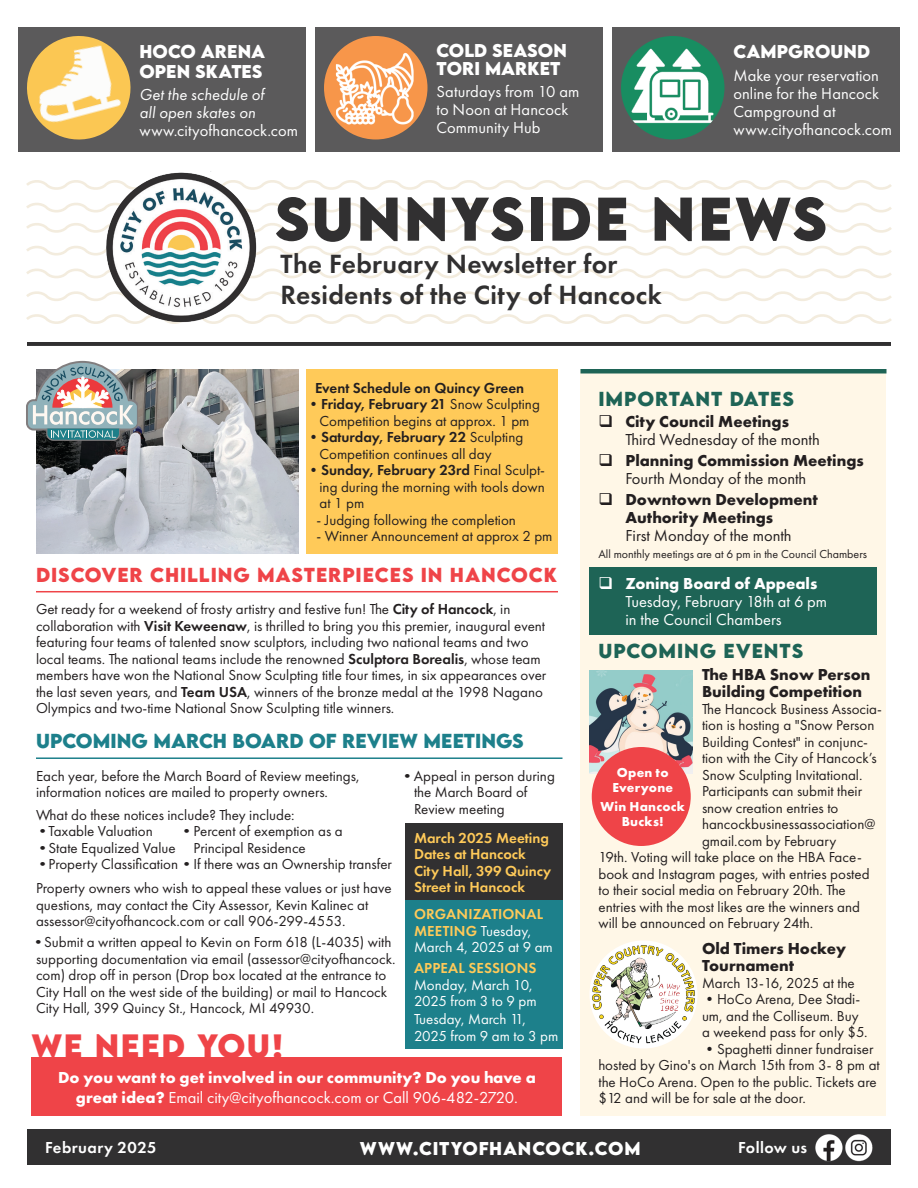
<style>
.page{position:relative;width:918px;height:1188px;background:#fff}
.page>*{position:absolute;margin:0;border:0;box-sizing:border-box;transform-origin:0 0}
.t1{font:700 54.75px "LEMONMILK";color:#313031}
.t2{font:700 30px "LEMONMILK";letter-spacing:.05em;color:#ef4448}
.t3{font:600 27.3px/32px "Futura PT";letter-spacing:.01em;color:#313031}
.t4{font:700 18px "LEMONMILK";letter-spacing:.05em;color:#ef4448}
.t5{font:700 18px "LEMONMILK";color:#1d808b}
.t6{font:700 18px "LEMONMILK";letter-spacing:.05em;color:#1e6456}
.t7{font:16.5px/18px "Futura PT";color:#fff}
.t8{font:700 16.5px/18px "Futura PT";color:#231f20}
.t9{font:700 16.5px/19.5px "Futura PT";color:#fff;text-align:center}
.t10{font:italic 16.5px/18px "Futura PT";letter-spacing:.005em;color:#fff}
.t11{font:700 16.5px/18px "LEMONMILK";letter-spacing:.005em;color:#fff}
.t12{font:16.5px/18px "Futura PT";color:#231f20}
.t13{font:700 16.5px "LEMONMILK";letter-spacing:.05em;color:#fff}
.t14{font:600 16.5px "Futura PT";letter-spacing:.025em;color:#fff}
.t15{font:15px/16.5px "Futura PT";color:#231f20}
.t16{font:15px/16.5px "Futura PT";color:#fff}
.t17{font:600 15px/16.5px "Futura PT";color:#ffca59}
.t18{font:600 15px "Futura PT";color:#231f20}
.t19{font:700 13.5px/15px "Futura PT";letter-spacing:.02em;color:#fff;text-align:center}
.t20{font:12px "Futura PT";color:#231f20}
.s1{font-style:normal}
.s2{font-weight:600}
.s3{font-weight:800}
.s4{font-weight:600;color:#ffca59}
.s5{font-weight:400}
.s6{font-weight:700}
</style>
<div class="page">
<svg style="left:26px;top:223px;width:866px;height:10px"></svg>
<svg style="left:26px;top:246px;width:866px;height:10px"></svg>
<svg style="left:26px;top:268px;width:866px;height:11px"></svg>
<svg style="left:26px;top:291px;width:866px;height:10px"></svg>
<svg style="left:26px;top:314px;width:866px;height:10px"></svg>
<svg style="left:26px;top:180px;width:866px;height:10px"></svg>
<svg style="left:26px;top:203px;width:866px;height:10px"></svg>
<div style="left:27px;top:1130px;width:864px;height:36px;background:#313031"></div>
<img style="left:815px;top:1134px;width:58px;height:28px">
<div style="left:32px;top:1058px;width:530px;height:58px;background:#ef4448"></div>
<img style="left:101px;top:171px;width:162px;height:153px">
<hr style="left:27px;top:342px;width:864px;height:4px;background:#313031">
<div style="left:315px;top:27px;width:288px;height:124px;background:#5b5a5b"></div>
<div style="left:612px;top:27px;width:288px;height:124px;background:#5b5a5b"></div>
<div style="left:18px;top:27px;width:288px;height:124px;background:#5b5a5b"></div>
<div style="left:580px;top:369px;width:306px;height:747px;background:#fff7e7"></div>
<div style="left:590px;top:567px;width:288px;height:67px;background:#1e6456"></div>
<div style="left:580px;top:369px;width:306px;height:5px;background:#1e6456"></div>
<hr style="left:36px;top:591px;width:522px;height:1px;background:#ef4448">
<hr style="left:36px;top:757px;width:526px;height:2px;background:#1d808b">
<img style="left:27px;top:36px;width:103px;height:103px">
<div style="left:324px;top:36px;width:104px;height:104px;background:#f7964a;border-radius:50%"></div>
<img style="left:336px;top:50px;width:78px;height:77px">
<img style="left:621px;top:36px;width:103px;height:104px;border-radius:52px">
<img style="left:36px;top:369px;width:262px;height:185px">
<div style="left:306px;top:369px;width:252px;height:185px;background:#ffca59"></div>
<img style="left:590px;top:671px;width:103px;height:103px">
<img style="left:591px;top:943px;width:105px;height:103px">
<div style="left:592px;top:747px;width:99px;height:99px;background:#ef4448;border-radius:50%"></div>
<div style="left:405px;top:824px;width:157px;height:76px;background:#313031"></div>
<div style="left:405px;top:900px;width:157px;height:148px;background:#1d808b"></div>
<svg style="left:26px;top:361px;width:112px;height:80px"></svg>
<p class="t11" style="left:140px;top:43px;width:127px">HOCO ARENA</p>
<p class="t11" style="left:140px;top:62px;width:124px">OPEN SKATES</p>
<p class="t10" style="left:140px;top:86px;width:160px">Get the schedule of<br>all open skates on <span class="s1">www.cityofhancock.com</span></p>
<p class="t11" style="left:436px;top:42px;width:132px">COLD SEASON<br>TORI MARKET</p>
<p class="t7" style="left:436px;top:83px;width:145px">Saturdays from 10 am to Noon at Hancock<br>Community Hub</p>
<p class="t11" style="left:734px;top:43px;width:138px">CAMPGROUND</p>
<p class="t7" style="left:734px;top:66px;width:160px">Make your reservation online for the Hancock<br>Campground at www.cityofhancock.com</p>
<p class="t1" style="left:274px;top:182px;width:82px">SUNNY</p>
<p class="t1" style="left:490px;top:182px;width:208px">SIDE NEW</p>
<p class="t1" style="left:792px;top:182px;width:36px">S</p>
<p class="t3" style="left:280px;top:247px;width:383px">The February Newsletter for<br>Residents of the City of Hancock</p>
<p class="t18" style="left:315px;top:378px;width:211px">Event Schedule on Quincy Green</p>
<p class="t15" style="left:306px;top:396px;width:235px;text-align:center">•<span class="s2">Friday, February 21</span> Snow Sculpting<br>Competition begins at approx. 1 pm</p>
<p class="t15" style="left:320px;top:429px;width:205px;text-indent:-14px">•<span class="s2">Saturday, February 22</span> Sculpting<br>Competition continues all day</p>
<p class="t15" style="left:320px;top:462px;width:227px;text-align:justify;text-indent:-14px">•<span class="s2">Sunday, February 23rd</span> Final Sculpt&shy;ing during the morning with tools down at 1 pm</p>
<p class="t15" style="left:316px;top:511px;width:201px">- Judging following the completion</p>
<p class="t15" style="left:316px;top:528px;width:238px">- Winner Announcement at approx 2 pm</p>
<p class="t4" style="left:36px;top:563px;width:523px">DISCOVER CHILLING MASTERPIECES IN HANCOCK</p>
<p class="t15" style="left:36px;top:601px;width:512px">Get ready for a weekend of frosty artistry and festive fun! The <span class="s2">City of Hancock</span>, in collaboration with <span class="s2">Visit Keweenaw</span>, is thrilled to bring you this premier, inaugural event featuring four teams of talented snow sculptors, including two national teams and two local teams. The national teams include the renowned <span class="s2">Sculptora Borealis</span>, whose team members have won the National Snow Sculpting title four times, in six appearances over the last seven years, and <span class="s2">Team USA</span>, winners of the bronze medal at the 1998 Nagano Olympics and two-time National Snow Sculpting title winners.</p>
<p class="t5" style="left:36px;top:729px;width:488px">UPCOMING MARCH BOARD OF REVIEW MEETINGS</p>
<p class="t15" style="left:36px;top:768px;width:325px">Each year, before the March Board of Review meetings, information notices are mailed to property owners.</p>
<p class="t15" style="left:36px;top:807px;width:260px">What do these notices include? They include:</p>
<p class="t15" style="left:414px;top:768px;width:142px;text-indent:-9px"><span class="s3">·</span> Appeal in person during the March Board of<br>Review meeting</p>
<p class="t15" style="left:194px;top:823px;width:151px;text-indent:-9px"><span class="s3">·</span> Percent of exemption as a<br>Principal Residence</p>
<p class="t15" style="left:40px;top:823px;width:114px"><span class="s3">·</span> Taxable Valuation</p>
<p class="t15" style="left:40px;top:840px;width:137px"><span class="s3">·</span> State Equalized Value</p>
<p class="t15" style="left:40px;top:856px;width:353px"><span class="s3">·</span> Property Classification <span class="s3">·</span> If there was an Ownership transfer</p>
<p class="t17" style="left:414px;top:829px;width:139px">March 2025 Meeting<br>Dates at Hancock<br>City Hall, 399 Quincy<br>Street in Hancock</p>
<p class="t16" style="left:414px;top:906px;width:140px"><span class="s4">ORGANIZATIONAL<br>MEETING</span> Tuesday,<br>March 4, 2025 at 9 am</p>
<p class="t17" style="left:414px;top:960px;width:124px">APPEAL SESSIONS</p>
<p class="t16" style="left:414px;top:976px;width:124px">Monday, March 10,<br>2025 from 3 to 9 pm</p>
<p class="t16" style="left:414px;top:1011px;width:146px">Tuesday, March 11,<br>2025 from 9 am to 3 pm</p>
<p class="t15" style="left:36px;top:880px;width:357px">Property owners who wish to appeal these values or just have questions, may contact the City Assessor, Kevin Kalinec at assessor@cityofhancock.com or call 906-299-4553.</p>
<p class="t15" style="left:36px;top:934px;width:361px"><span class="s3">·</span> Submit a written appeal to Kevin on Form 618 (L-4035) with supporting documentation via email (assessor@cityofhancock. com) drop off in person (Drop box located at the entrance to City Hall on the west side of the building) or mail to Hancock City Hall, 399 Quincy St., Hancock, MI 49930.</p>
<p class="t2" style="left:32px;top:1026px;width:253px">WE NEED YOU!</p>
<p class="t9" style="left:58px;top:1068px;width:479px">Do you want to get involved in our community? Do you have a great idea? <span class="s5">Email city@cityofhancock.com or Call 906-482-2720.</span></p>
<p class="t6" style="left:598px;top:387px;width:196px">IMPORTANT DATES</p>
<p class="t12" style="left:626px;top:413px;width:196px"><span class="s6">City Council Meetings<br></span>Third Wednesday of the month</p>
<p class="t8" style="left:626px;top:452px;width:240px">Planning Commission Meetings<br><span class="s5">Fourth Monday of the month</span></p>
<p class="t8" style="left:626px;top:491px;width:194px">Downtown Development<br>Authority Meetings<br><span class="s5">First Monday of the month</span></p>
<p class="t20" style="left:598px;top:547px;width:270px">All monthly meetings are at 6 pm in the Council Chambers</p>
<p class="t7" style="left:626px;top:574px;width:203px"><span class="s6">Zoning Board of Appeals<br></span>Tuesday, February 18th at 6 pm in the Council Chambers</p>
<p class="t6" style="left:598px;top:639px;width:205px">UPCOMING EVENTS</p>
<p class="t8" style="left:702px;top:666px;width:170px;line-height:17.2px">The HBA Snow Person<br>Building Competition</p>
<p class="t15" style="left:702px;top:701px;width:182px">The Hancock Business Associa&shy;tion is hosting a "Snow Person<br>Building Contest" in conjunc&shy;tion with the City of Hancock’s<br>Snow Sculpting Invitational.<br>Participants can submit their snow creation entries to hancockbusinessassociation@ gmail.com by February</p>
<p class="t15" style="left:598px;top:849px;width:273px">19th. Voting will take place on the HBA Face&shy;book and Instagram pages, with entries posted to their social media on February 20th. The entries with the most likes are the winners and will be announced on February 24th.</p>
<p class="t8" style="left:702px;top:939px;width:145px;line-height:17.2px">Old Timers Hockey<br>Tournament</p>
<p class="t15" style="left:702px;top:974px;width:154px">March 13-16, 2025 at the</p>
<p class="t15" style="left:702px;top:991px;width:167px">•HoCo Arena, Dee Stadi&shy;um, and the Colliseum. Buy a weekend pass for only $5.</p>
<p class="t15" style="left:702px;top:1040px;width:173px">•Spaghetti dinner fundraiser</p>
<p class="t15" style="left:598px;top:1057px;width:283px">hosted by Gino's on March 15th from 3- 8 pm at the HoCo Arena. Open to the public. Tickets are $12 and will be for sale at the door.</p>
<p class="t19" style="left:612px;top:765px;width:62px">Open to<br>Everyone</p>
<p class="t19" style="left:600px;top:799px;width:86px">Win Hancock<br>Bucks!</p>
<p class="t14" style="left:45px;top:1138px;width:113px">February 2025</p>
<p class="t13" style="left:360px;top:1137px;width:282px">WWW.CITYOFHANCOCK.COM</p>
<p class="t14" style="left:738px;top:1138px;width:71px">Follow us</p>
</div>
